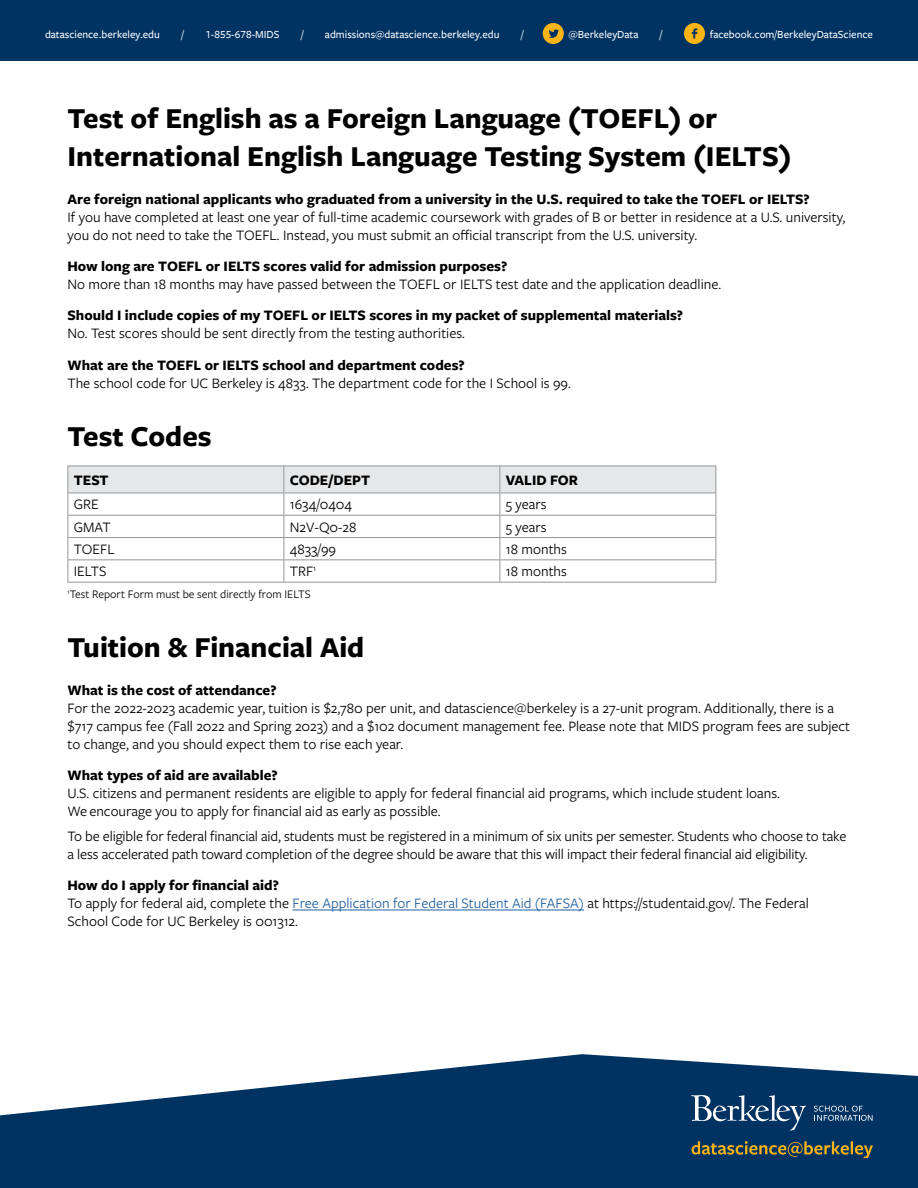
<style>
.page{position:relative;width:918px;height:1188px;background:#fff}
.page>*{position:absolute;margin:0;border:0;box-sizing:border-box;transform-origin:0 0}
.t1{font:700 30px/37.5px "Freight Sans Pro";color:#000}
.t2{font:15px/18px "Freight Sans Pro";color:#000}
.t3{font:700 15px "Freight Sans Pro";color:#000}
.t4{font:12px "Freight Sans Pro";color:#000}
.t5{font:500 11.25px "Freight Sans Pro";color:#fff}
.s1{font-weight:700}
.s2{color:#215e9e}
</style>
<div class="page">
<svg style="left:0;top:1054px;width:918px;height:134px;fill:#003262"></svg>
<svg style="left:692px;top:1141px;width:181px;height:16px;background:#4c594a"></svg>
<svg style="left:814px;top:1106px;width:59px;height:15px"></svg>
<svg style="left:691px;top:1095px;width:115px;height:35px;background:#30587f"></svg>
<hr style="left:293px;top:910px;width:291px;height:1px;background:#215e9e">
<hr style="left:68px;top:582px;width:216px;height:1px;background:#939598">
<hr style="left:284px;top:582px;width:216px;height:1px;background:#939598">
<hr style="left:500px;top:582px;width:216px;height:1px;background:#939598">
<svg style="left:68px;top:466px;width:649px;height:116px"></svg>
<hr style="left:68px;top:493px;width:216px;height:1px;background:#939598">
<hr style="left:284px;top:493px;width:216px;height:1px;background:#939598">
<hr style="left:500px;top:493px;width:216px;height:1px;background:#939598">
<div style="left:0;top:0;width:918px;height:60px;background:#003262"></div>
<svg style="left:543px;top:23px;width:21px;height:21px"></svg>
<svg style="left:684px;top:23px;width:21px;height:21px"></svg>
<p class="t5" style="left:45px;top:27px;width:116px">datascience.berkeley.edu</p>
<p class="t5" style="left:181px;top:27px;width:4px">/</p>
<p class="t5" style="left:205px;top:27px;width:76px">1-855-678-MIDS</p>
<p class="t5" style="left:301px;top:27px;width:4px">/</p>
<p class="t5" style="left:325px;top:27px;width:176px">admissions@datascience.berkeley.edu</p>
<p class="t5" style="left:521px;top:27px;width:4px">/</p>
<p class="t5" style="left:569px;top:27px;width:71px">@BerkeleyData</p>
<p class="t5" style="left:660px;top:27px;width:4px">/</p>
<p class="t5" style="left:710px;top:27px;width:165px">facebook.com/BerkeleyDataScience</p>
<h1 class="t1" style="left:68px;top:99px;width:726px">Test of English as a Foreign Language (TOEFL) or<br>International English Language Testing System (IELTS)</h1>
<p class="t3" style="left:68px;top:189px;width:744px">Are foreign national applicants who graduated from a university in the U.S. required to take the TOEFL or IELTS?</p>
<p class="t2" style="left:68px;top:207px;width:779px">If you have completed at least one year of full-time academic coursework with grades of B or better in residence at a U.S. university, you do not need to take the TOEFL. Instead, you must submit an official transcript from the U.S. university.</p>
<p class="t3" style="left:68px;top:256px;width:441px">How long are TOEFL or IELTS scores valid for admission purposes?</p>
<p class="t2" style="left:68px;top:275px;width:655px">No more than 18 months may have passed between the TOEFL or IELTS test date and the application deadline.</p>
<p class="t3" style="left:68px;top:305px;width:617px">Should I include copies of my TOEFL or IELTS scores in my packet of supplemental materials?</p>
<p class="t2" style="left:68px;top:324px;width:399px">No. Test scores should be sent directly from the testing authorities.</p>
<p class="t3" style="left:68px;top:354px;width:399px">What are the TOEFL or IELTS school and department codes?</p>
<p class="t2" style="left:68px;top:373px;width:505px">The school code for UC Berkeley is 4833. The department code for the I School is 99.</p>
<h1 class="t1" style="left:68px;top:416px;width:146px">Test Codes</h1>
<p class="t3" style="left:74px;top:469px;width:36px">TEST</p>
<p class="t3" style="left:290px;top:469px;width:82px">CODE/DEPT</p>
<p class="t3" style="left:506px;top:469px;width:74px">VALID FOR</p>
<p class="t2" style="left:74px;top:495px;width:26px">GRE</p>
<p class="t2" style="left:290px;top:495px;width:64px">1634/0404</p>
<p class="t2" style="left:506px;top:495px;width:42px">5 years</p>
<p class="t2" style="left:74px;top:517px;width:38px">GMAT</p>
<p class="t2" style="left:290px;top:517px;width:68px">N2V-Q0-28</p>
<p class="t2" style="left:506px;top:517px;width:42px">5 years</p>
<p class="t2" style="left:74px;top:539px;width:42px">TOEFL</p>
<p class="t2" style="left:290px;top:539px;width:48px">4833/99</p>
<p class="t2" style="left:506px;top:539px;width:63px">18 months</p>
<p class="t2" style="left:74px;top:562px;width:34px">IELTS</p>
<p class="t2" style="left:290px;top:562px;width:28px">TRF<sup>1</sup></p>
<p class="t2" style="left:506px;top:562px;width:63px">18 months</p>
<p class="t4" style="left:68px;top:586px;width:245px"><sup>1</sup>Test Report Form must be sent directly from IELTS</p>
<h1 class="t1" style="left:68px;top:627px;width:298px">Tuition &amp; Financial Aid</h1>
<p class="t3" style="left:68px;top:680px;width:211px">What is the cost of attendance?</p>
<p class="t2" style="left:68px;top:698px;width:784px">For the 2022-2023 academic year, tuition is $2,780 per unit, and datascience@berkeley is a 27-unit program. Additionally, there is a $717 campus fee (Fall 2022 and Spring 2023) and a $102 document management fee. Please note that MIDS program fees are subject to change, and you should expect them to rise each year.</p>
<p class="t3" style="left:68px;top:765px;width:212px">What types of aid are available?</p>
<p class="t2" style="left:68px;top:784px;width:714px">U.S. citizens and permanent residents are eligible to apply for federal financial aid programs, which include student loans.<br>We encourage you to apply for financial aid as early as possible.</p>
<p class="t2" style="left:68px;top:826px;width:780px">To be eligible for federal financial aid, students must be registered in a minimum of six units per semester. Students who choose to take a less accelerated path toward completion of the degree should be aware that this will impact their federal financial aid eligibility.</p>
<p class="t2" style="left:68px;top:875px;width:743px"><span class="s1">How do I apply for financial aid?<br></span>To apply for federal aid, complete the <span class="s2">Free Application for Federal Student Aid (FAFSA)</span> at https://studentaid.gov/. The Federal<br>School Code for UC Berkeley is 001312.</p>
</div>
